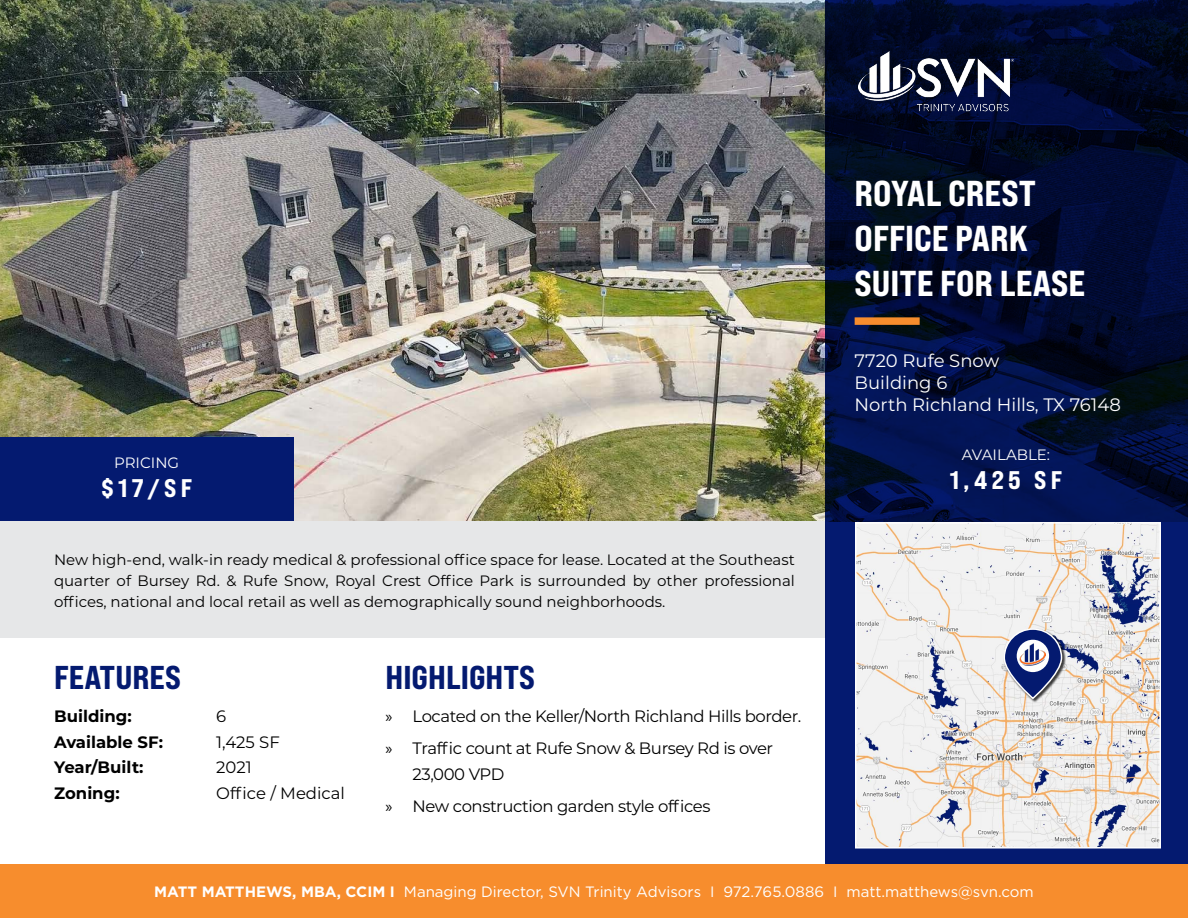
<style>
.page{position:relative;width:1188px;height:918px;background:#fff}
.page>*{position:absolute;margin:0;border:0;box-sizing:border-box;transform-origin:0 0}
.t1{font:36px/45px "Bebas Neue Pro Exp Eb";color:#fff}
.t2{font:33px "Bebas Neue Pro Exp Eb";color:#041a70}
.t3{font:25.5px "Bebas Neue Pro Exp Eb";letter-spacing:.17em;color:#fff}
.t4{font:18px/21.6px "Montserrat";color:#fff}
.t5{font:16.5px/32.2px "Montserrat";letter-spacing:-.025em;color:#000}
.t6{font:700 16.5px "Montserrat";color:#000}
.t7{font:16.5px "Montserrat";color:#000}
.t8{font:15px/21px "Montserrat";color:#000;text-align:justify}
.t9{font:15px "Gotham";color:#fff}
.t10{font:15px "Montserrat";color:#fff}
.s1{font-family:"Myriad Pro"}
.s2{font-weight:700}
</style>
<div class="page">
<img style="left:0;top:0;width:825px;height:522px">
<div style="left:0;top:437px;width:293px;height:155px;background:#041a70"></div>
<div style="left:0;top:522px;width:825px;height:116px;background:#e6e7e8"></div>
<svg style="left:825px;top:0;width:363px;height:864px;background:#010e3a"></svg>
<div style="left:855px;top:317px;width:65px;height:8px;background:#f78d2d"></div>
<img style="left:858px;top:525px;width:300px;height:321px">
<div style="left:855px;top:522px;width:306px;height:327px;border:2px solid #fff"></div>
<img style="left:858px;top:51px;width:155px;height:63px">
<div style="left:0;top:864px;width:1188px;height:54px;background:#f78d2d"></div>
<div style="left:1004px;top:628px;width:62px;height:76px;background:#000;opacity:.75"></div>
<svg style="left:1004px;top:629px;width:58px;height:69px;background:#374787"></svg>
<div style="left:1004px;top:628px;width:58px;height:71px;border:2px solid #fff;border-radius:29px"></div>
<svg style="left:1017px;top:640px;width:32px;height:32px"></svg>
<img style="left:1020px;top:643px;width:26px;height:22px">
<h1 class="t1" style="left:855px;top:170px;width:232px">ROYAL CREST<br>OFFICE PARK<br>SUITE FOR LEASE</h1>
<p class="t10" style="left:114px;top:453px;width:67px">PRICING</p>
<h3 class="t3" style="left:101px;top:472px;width:93px">$17/SF</h3>
<p class="t8" style="left:54px;top:549px;width:742px">New high-end, walk-in ready medical &amp; professional office space for lease. Located at the Southeast quarter of Bursey Rd. &amp; Rufe Snow, Royal Crest Office Park is surrounded by other professional offices, national and local retail as well as demographically sound neighborhoods.</p>
<h2 class="t2" style="left:54px;top:657px;width:128px">FEATURES</h2>
<p class="t6" style="left:54px;top:704px;width:79px">Building:</p>
<p class="t5" style="left:216px;top:700px;width:12px">6</p>
<p class="t6" style="left:54px;top:730px;width:110px">Available SF:</p>
<p class="t5" style="left:216px;top:725px;width:65px">1,425 SF</p>
<p class="t6" style="left:54px;top:755px;width:91px">Year/Built:</p>
<p class="t5" style="left:216px;top:751px;width:37px">2021</p>
<p class="t6" style="left:54px;top:781px;width:67px">Zoning:</p>
<p class="t7" style="left:216px;top:781px;width:130px">Office / Medical</p>
<h2 class="t2" style="left:386px;top:657px;width:151px">HIGHLIGHTS</h2>
<p class="t5" style="left:386px;top:700px;width:417px"><span class="s1">»</span> Located on the Keller/North Richland Hills border. <span class="s1">»</span> Traffic count at Rufe Snow &amp; Bursey Rd is over</p>
<p class="t5" style="left:386px;top:757px;width:326px;text-indent:27px">23,000 VPD<br><span class="s1">»</span> New construction garden style offices</p>
<p class="t4" style="left:855px;top:350px;width:268px">7720 Rufe Snow<br>Building 6<br>North Richland Hills, TX 76148</p>
<p class="t10" style="left:962px;top:445px;width:90px">AVAILABLE:</p>
<h3 class="t3" style="left:950px;top:464px;width:114px">1,425 SF</h3>
<p class="t9" style="left:154px;top:882px;width:881px"><span class="s2">MATT MATTHEWS, MBA, CCIM I</span> Managing Director, SVN Trinity Advisors I 972.765.0886 I matt.matthews@svn.com</p>
</div>
